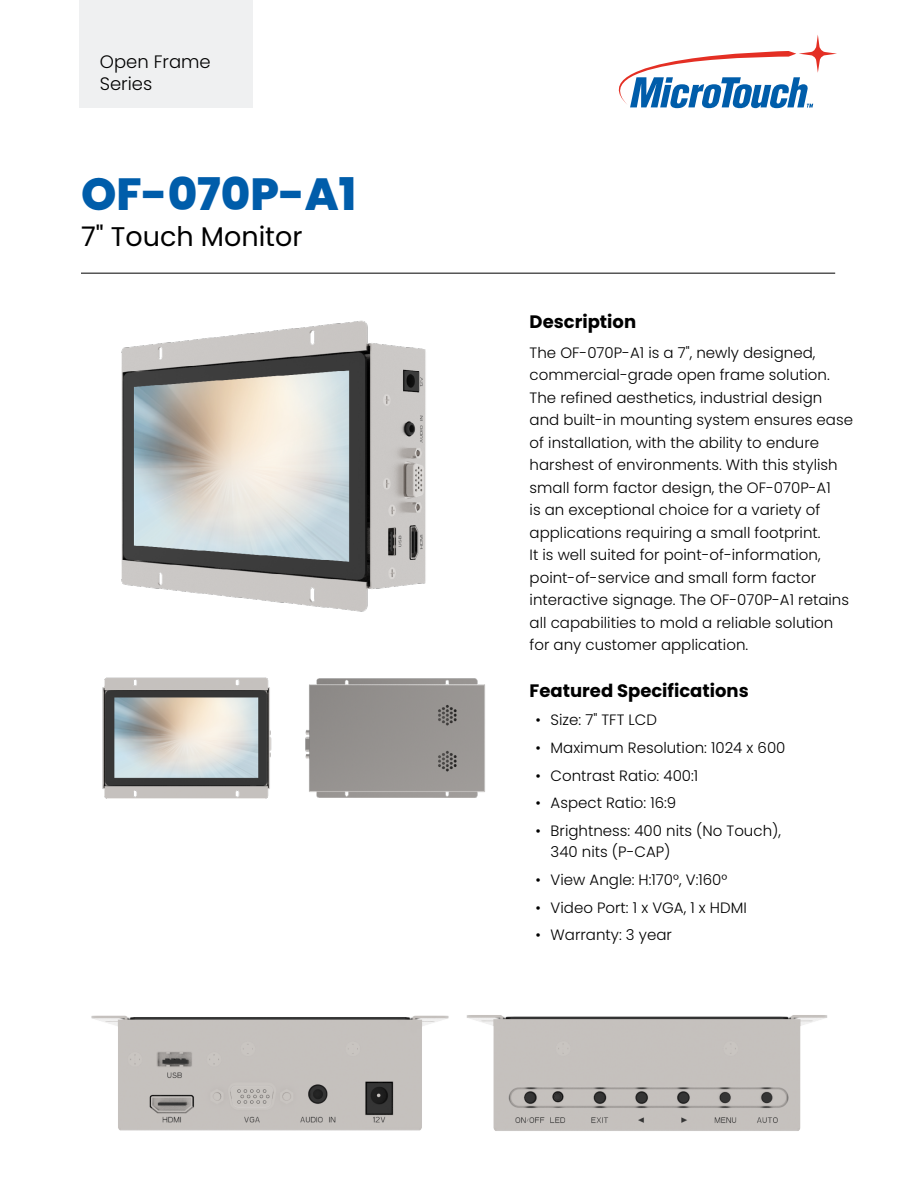
<style>
.page{position:relative;width:918px;height:1188px;background:#fff}
.page>*{position:absolute;margin:0;border:0;box-sizing:border-box;transform-origin:0 0}
.Product_Model{font:800 45px "Poppins";color:#005daa}
.Product_Type{font:27px "Poppins";color:#000}
.Body_Head{font:700 18px "Poppins";color:#000}
.Series{font:300 18px/22.5px "Poppins";color:#000}
.Body{font:300 15px/22.5px "Poppins";color:#000}
</style>
<div class="page">
<div style="left:80px;top:0;width:173px;height:108px;background:#eff0f1"></div>
<svg style="left:618px;top:35px;width:219px;height:73px"></svg>
<img style="left:121px;top:320px;width:305px;height:292px">
<img style="left:102px;top:677px;width:170px;height:122px">
<img style="left:305px;top:678px;width:180px;height:120px">
<hr style="left:81px;top:273px;width:754px;height:1px;background:#000">
<img style="left:91px;top:1015px;width:358px;height:116px">
<img style="left:466px;top:1015px;width:362px;height:116px">
<p class="Series" style="left:100px;top:50px;width:112px">Open Frame<br>Series</p>
<p class="Product_Model" style="left:81px;top:168px;width:277px">OF-070P-A1</p>
<p class="Product_Type" style="left:81px;top:221px;width:223px">7" Touch Monitor</p>
<p class="Body_Head" style="left:530px;top:312px;width:108px">Description</p>
<p class="Body" style="left:530px;top:341px;width:325px">The OF-070P-A1 is a 7", newly designed, commercial-grade open frame solution.<br>The refined aesthetics, industrial design and built-in mounting system ensures ease of installation, with the ability to endure harshest of environments. With this stylish small form factor design, the OF-070P-A1<br>is an exceptional choice for a variety of applications requiring a small footprint.<br>It is well suited for point-of-information, point-of-service and small form factor interactive signage. The OF-070P-A1 retains all capabilities to mold a reliable solution for any customer application.</p>
<p class="Body_Head" style="left:530px;top:681px;width:221px">Featured Specifications</p>
<p class="Body" style="left:536px;top:709px;width:123px">• Size: 7" TFT LCD</p>
<p class="Body" style="left:536px;top:737px;width:251px">• Maximum Resolution: 1024 x 600</p>
<p class="Body" style="left:536px;top:764px;width:164px">• Contrast Ratio: 400:1</p>
<p class="Body" style="left:536px;top:792px;width:142px">• Aspect Ratio: 16:9</p>
<p class="Body" style="left:551px;top:821px;width:232px;line-height:21px;text-indent:-15px">• Brightness: 400 nits (No Touch),<br>340 nits (P-CAP)</p>
<p class="Body" style="left:536px;top:869px;width:193px">• View Angle: H:170°, V:160°</p>
<p class="Body" style="left:536px;top:896px;width:213px">• Video Port: 1 x VGA, 1 x HDMI</p>
<p class="Body" style="left:536px;top:924px;width:138px">• Warranty: 3 year</p>
</div>
